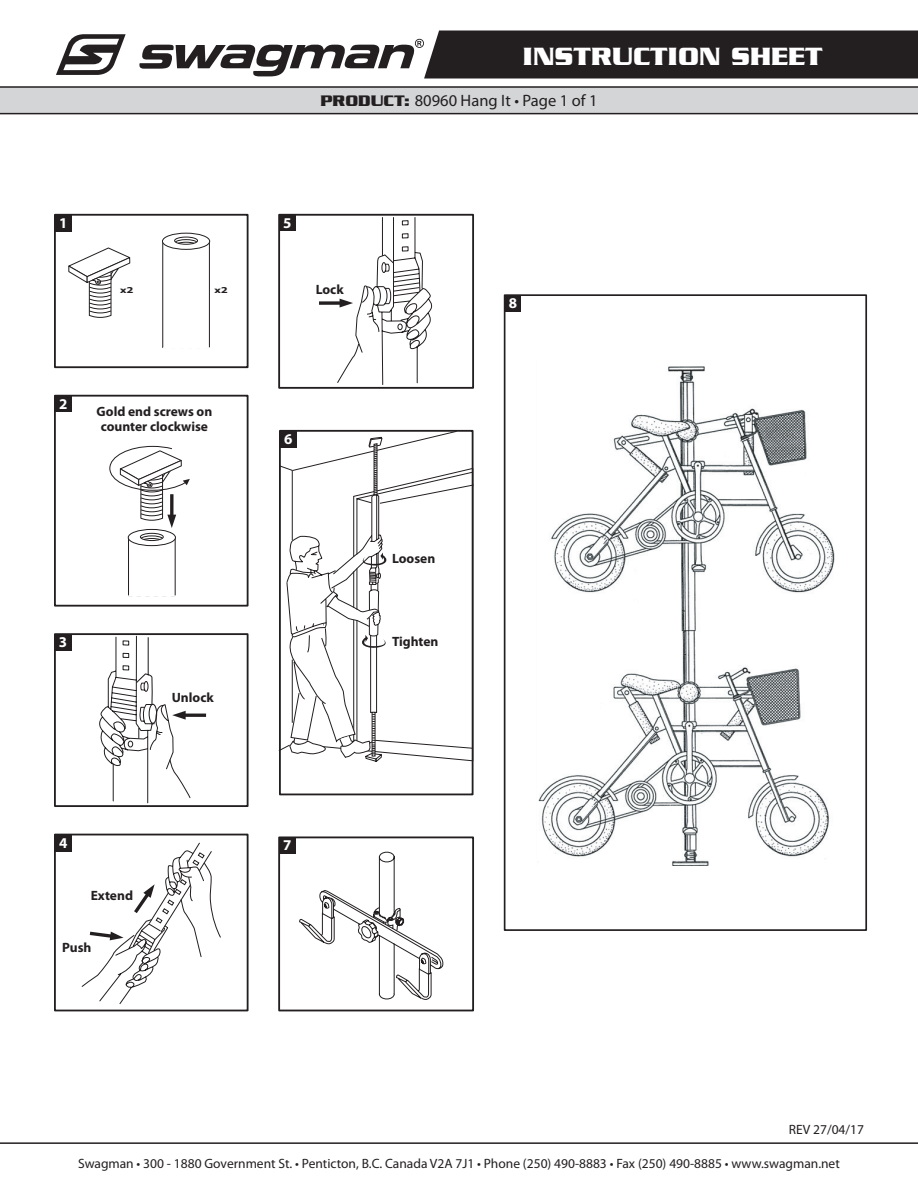
<style>
.page{position:relative;width:918px;height:1188px;background:#fff}
.page>*{position:absolute;margin:0;border:0;box-sizing:border-box;transform-origin:0 0}
.t1{font:700 27px "Serpentine";color:#fff}
.t2{font:16.5px "Myriad Pro";color:#231f20}
.t3{font:700 15px "Myriad Pro";color:#fff}
.t4{font:13.5px "Myriad Pro";color:#231f20}
.t5{font:700 13.5px/15px "Myriad Pro";color:#231f20;text-align:center}
.t6{font:700 7.95px "Tahoma";color:#231f20;scale:1.33 1}
.s1{font-family:"Serpentine";font-weight:700}
</style>
<div class="page">
<div style="left:278px;top:836px;width:196px;height:175px;border:2px solid #231f20"></div>
<svg style="left:299px;top:851px;width:146px;height:161px"></svg>
<div style="left:54px;top:834px;width:195px;height:177px;border:2px solid #231f20"></div>
<svg style="left:81px;top:842px;width:140px;height:162px"></svg>
<svg style="left:278px;top:430px;width:196px;height:332px"></svg>
<img style="left:538px;top:366px;width:296px;height:500px">
<div style="left:504px;top:294px;width:363px;height:637px;border:2px solid #231f20"></div>
<div style="left:54px;top:633px;width:195px;height:174px;border:2px solid #231f20"></div>
<svg style="left:96px;top:635px;width:110px;height:169px"></svg>
<div style="left:278px;top:214px;width:196px;height:175px;border:2px solid #231f20"></div>
<svg style="left:284px;top:213px;width:151px;height:549px"></svg>
<div style="left:54px;top:395px;width:195px;height:212px;border:2px solid #231f20"></div>
<div style="left:128px;top:537px;width:48px;height:59px;border:1px solid #231f20"></div>
<svg style="left:128px;top:529px;width:47px;height:17px"></svg>
<div style="left:128px;top:529px;width:48px;height:17px;border:1px solid #231f20;border-radius:50%"></div>
<div style="left:140px;top:533px;width:24px;height:8px;border:1px solid #231f20;border-radius:50%"></div>
<svg style="left:140px;top:535px;width:23px;height:5px"></svg>
<svg style="left:109px;top:446px;width:81px;height:82px"></svg>
<div style="left:54px;top:214px;width:195px;height:154px;border:2px solid #231f20"></div>
<div style="left:162px;top:240px;width:48px;height:108px;border:1px solid #231f20"></div>
<svg style="left:162px;top:233px;width:48px;height:16px"></svg>
<div style="left:162px;top:233px;width:48px;height:17px;border:1px solid #231f20;border-radius:50%"></div>
<div style="left:175px;top:237px;width:23px;height:7px;background:#353132;border-radius:50%"></div>
<div style="left:174px;top:237px;width:24px;height:8px;border:1px solid #231f20;border-radius:50%"></div>
<svg style="left:174px;top:239px;width:24px;height:5px"></svg>
<svg style="left:68px;top:247px;width:63px;height:71px"></svg>
<div style="left:0;top:87px;width:918px;height:26px;background:#d4d5d7"></div>
<hr style="left:0;top:86px;width:918px;height:2px;background:#231f20">
<hr style="left:0;top:113px;width:918px;height:1px;background:#231f20">
<svg style="left:56px;top:34px;width:70px;height:41px"></svg>
<svg style="left:139px;top:31px;width:779px;height:48px"></svg>
<hr style="left:0;top:1142px;width:918px;height:2px;background:#231f20">
<div style="left:55px;top:396px;width:16px;height:16px;background:#231f20"></div>
<div style="left:55px;top:215px;width:17px;height:16px;background:#231f20"></div>
<div style="left:55px;top:634px;width:16px;height:17px;background:#231f20"></div>
<div style="left:55px;top:835px;width:16px;height:17px;background:#231f20"></div>
<div style="left:279px;top:215px;width:17px;height:16px;background:#231f20"></div>
<div style="left:280px;top:431px;width:17px;height:16px;background:#231f20"></div>
<div style="left:279px;top:837px;width:17px;height:17px;background:#231f20"></div>
<div style="left:505px;top:295px;width:16px;height:17px;background:#231f20"></div>
<p class="t3" style="left:59px;top:213px;width:10px">1</p>
<p class="t6" style="left:120px;top:285px;width:11px">x2</p>
<p class="t6" style="left:214px;top:285px;width:11px">x2</p>
<p class="t3" style="left:59px;top:394px;width:10px">2</p>
<p class="t5" style="left:97px;top:403px;width:117px">Gold end screws on counter clockwise</p>
<p class="t3" style="left:59px;top:633px;width:10px">3</p>
<p class="t5" style="left:172px;top:690px;width:44px">Unlock</p>
<p class="t3" style="left:59px;top:833px;width:10px">4</p>
<p class="t5" style="left:91px;top:887px;width:44px">Extend</p>
<p class="t5" style="left:62px;top:939px;width:31px">Push</p>
<h1 class="t1" style="left:523px;top:41px;width:302px">INSTRUCTION SHEET</h1>
<p class="t2" style="left:320px;top:91px;width:279px"><span class="s1">PRODUCT:</span> 80960 Hang It • Page 1 of 1</p>
<p class="t3" style="left:283px;top:213px;width:10px">5</p>
<p class="t5" style="left:316px;top:281px;width:30px">Lock</p>
<p class="t3" style="left:509px;top:293px;width:10px">8</p>
<p class="t3" style="left:284px;top:429px;width:10px">6</p>
<p class="t5" style="left:392px;top:551px;width:45px">Loosen</p>
<p class="t5" style="left:392px;top:634px;width:48px">Tighten</p>
<p class="t3" style="left:283px;top:835px;width:10px">7</p>
<p class="t4" style="left:789px;top:1121px;width:77px">REV 27/04/17</p>
<p class="t4" style="left:78px;top:1155px;width:763px">Swagman • 300 - 1880 Government St. • Penticton, B.C. Canada V2A 7J1 • Phone (250) 490-8883 • Fax (250) 490-8885 • www.swagman.net</p>
</div>
